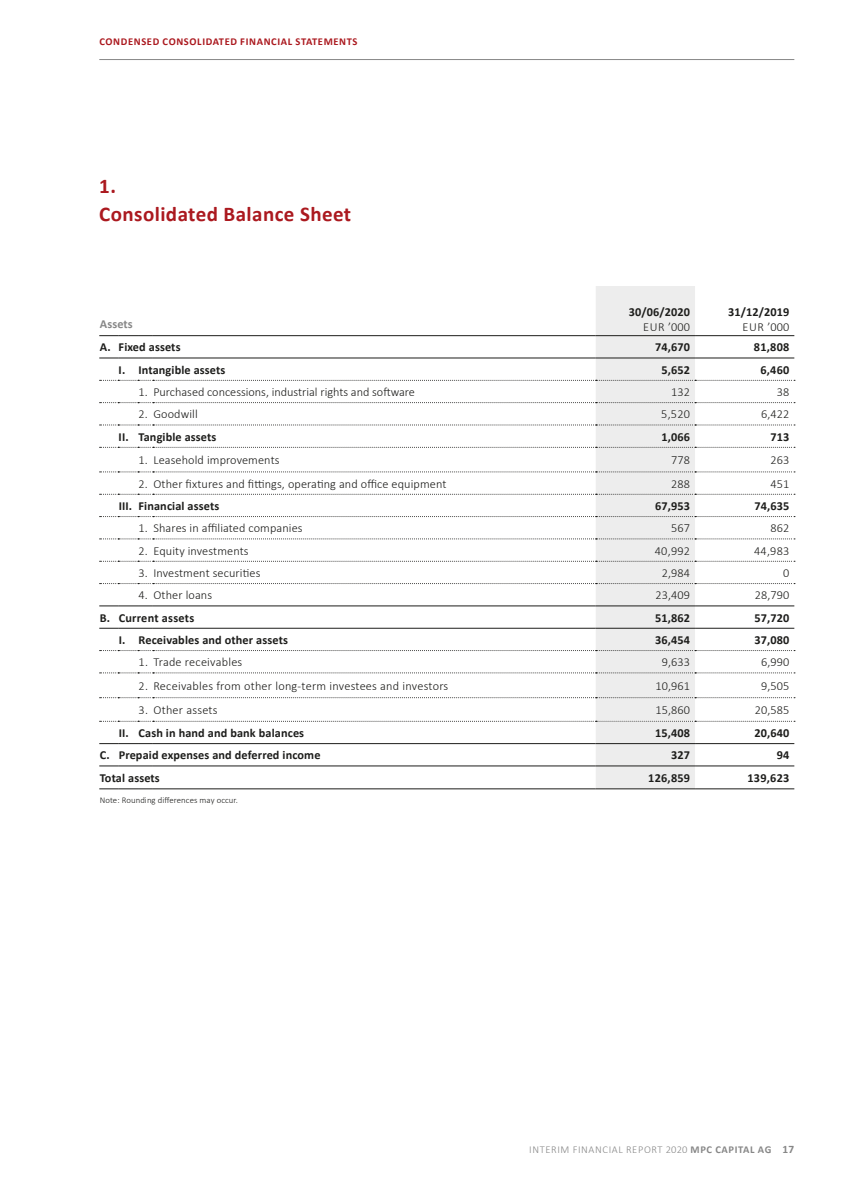
<style>
.page{position:relative;width:844px;height:1191px;background:#fff}
.page>*{position:absolute;margin:0;border:0;box-sizing:border-box;transform-origin:0 0}
.t1{font:700 21px/28px "Calibri";letter-spacing:.02em;color:#ab191f}
.t2{font:300 12.25px "Calibri";letter-spacing:.01em;color:#1d1d1b}
.t3{font:700 12.25px "Calibri";letter-spacing:.01em;color:#1d1d1b}
.t4{font:700 12.25px "Calibri";letter-spacing:.01em;color:#878787}
.t5{font:700 10.5px "Calibri";letter-spacing:.06em;color:#ab191f}
.t6{font:300 10.5px "Calibri";letter-spacing:.06em;color:#878787}
.t7{font:300 8.75px "Calibri";letter-spacing:.01em;color:#1d1d1b}
.s1{font-weight:700}
.s2{font-weight:700;font-size:11.38px}
</style>
<div class="page">
<hr style="left:99px;top:59px;width:695px;height:1px;background:#878787">
<svg style="left:595px;top:286px;width:99px;height:502px;background:#ededed"></svg>
<svg style="left:99px;top:335px;width:54px;height:1px"></svg>
<hr style="left:153px;top:335px;width:442px;height:1px;background:#1d1d1b">
<hr style="left:595px;top:335px;width:99px;height:1px;background:#1d1d1b">
<hr style="left:694px;top:335px;width:100px;height:1px;background:#1d1d1b">
<svg style="left:99px;top:788px;width:54px;height:1px"></svg>
<hr style="left:153px;top:788px;width:442px;height:1px;background:#1d1d1b">
<hr style="left:595px;top:788px;width:99px;height:1px;background:#1d1d1b">
<hr style="left:694px;top:788px;width:100px;height:1px;background:#1d1d1b">
<svg style="left:99px;top:358px;width:54px;height:1px"></svg>
<hr style="left:153px;top:358px;width:442px;height:1px;background:#1d1d1b">
<hr style="left:595px;top:358px;width:99px;height:1px;background:#1d1d1b">
<hr style="left:694px;top:358px;width:100px;height:1px;background:#1d1d1b">
<svg style="left:99px;top:605px;width:54px;height:1px"></svg>
<hr style="left:153px;top:605px;width:442px;height:1px;background:#1d1d1b">
<hr style="left:595px;top:605px;width:99px;height:1px;background:#1d1d1b">
<hr style="left:694px;top:605px;width:100px;height:1px;background:#1d1d1b">
<svg style="left:99px;top:628px;width:54px;height:1px"></svg>
<hr style="left:153px;top:628px;width:442px;height:1px;background:#1d1d1b">
<hr style="left:595px;top:628px;width:99px;height:1px;background:#1d1d1b">
<hr style="left:694px;top:628px;width:100px;height:1px;background:#1d1d1b">
<svg style="left:99px;top:743px;width:54px;height:1px"></svg>
<hr style="left:153px;top:743px;width:442px;height:1px;background:#1d1d1b">
<hr style="left:595px;top:743px;width:99px;height:1px;background:#1d1d1b">
<hr style="left:694px;top:743px;width:100px;height:1px;background:#1d1d1b">
<svg style="left:99px;top:765px;width:54px;height:1px"></svg>
<hr style="left:153px;top:765px;width:442px;height:1px;background:#1d1d1b">
<hr style="left:595px;top:765px;width:99px;height:1px;background:#1d1d1b">
<hr style="left:694px;top:765px;width:100px;height:1px;background:#1d1d1b">
<svg style="left:100px;top:380px;width:694px;height:1px"></svg>
<svg style="left:100px;top:402px;width:694px;height:1px"></svg>
<svg style="left:100px;top:425px;width:694px;height:1px"></svg>
<svg style="left:100px;top:447px;width:694px;height:1px"></svg>
<svg style="left:100px;top:471px;width:694px;height:1px"></svg>
<svg style="left:100px;top:494px;width:694px;height:1px"></svg>
<svg style="left:100px;top:516px;width:694px;height:1px"></svg>
<svg style="left:100px;top:538px;width:694px;height:1px"></svg>
<svg style="left:100px;top:561px;width:694px;height:1px"></svg>
<svg style="left:100px;top:583px;width:694px;height:1px"></svg>
<svg style="left:100px;top:650px;width:694px;height:1px"></svg>
<svg style="left:100px;top:672px;width:694px;height:1px"></svg>
<svg style="left:100px;top:697px;width:694px;height:1px"></svg>
<svg style="left:100px;top:721px;width:694px;height:1px"></svg>
<p class="t5" style="left:99px;top:34px;width:259px">CONDENSED CONSOLIDATED FINANCIAL STATEMENTS</p>
<h1 class="t1" style="left:99px;top:172px;width:253px">1.<br>Consolidated Balance Sheet</h1>
<p class="t4" style="left:100px;top:315px;width:35px">Assets</p>
<p class="t3" style="left:628px;top:303px;width:63px">30/06/2020</p>
<p class="t2" style="left:643px;top:319px;width:48px">EUR ’000</p>
<p class="t3" style="left:727px;top:303px;width:63px">31/12/2019</p>
<p class="t2" style="left:742px;top:319px;width:48px">EUR ’000</p>
<p class="t3" style="left:100px;top:339px;width:82px">A. Fixed assets</p>
<p class="t3" style="left:655px;top:338px;width:36px">74,670</p>
<p class="t3" style="left:753px;top:339px;width:37px">81,808</p>
<p class="t3" style="left:119px;top:361px;width:108px">I. Intangible assets</p>
<p class="t3" style="left:661px;top:361px;width:30px">5,652</p>
<p class="t3" style="left:760px;top:361px;width:30px">6,460</p>
<p class="t2" style="left:138px;top:384px;width:278px">1. Purchased concessions, industrial rights and software</p>
<p class="t2" style="left:671px;top:384px;width:20px">132</p>
<p class="t2" style="left:776px;top:384px;width:14px">38</p>
<p class="t2" style="left:138px;top:407px;width:61px">2. Goodwill</p>
<p class="t2" style="left:661px;top:407px;width:30px">5,520</p>
<p class="t2" style="left:760px;top:407px;width:30px">6,422</p>
<p class="t3" style="left:119px;top:428px;width:99px">II. Tangible assets</p>
<p class="t3" style="left:661px;top:428px;width:30px">1,066</p>
<p class="t3" style="left:770px;top:428px;width:20px">713</p>
<p class="t2" style="left:138px;top:452px;width:142px">1. Leasehold improvements</p>
<p class="t2" style="left:671px;top:452px;width:20px">778</p>
<p class="t2" style="left:770px;top:452px;width:20px">263</p>
<p class="t2" style="left:138px;top:476px;width:309px">2. Other fixtures and fittings, operating and office equipment</p>
<p class="t2" style="left:671px;top:476px;width:20px">288</p>
<p class="t2" style="left:770px;top:476px;width:20px">451</p>
<p class="t3" style="left:119px;top:497px;width:102px">III. Financial assets</p>
<p class="t3" style="left:655px;top:497px;width:36px">67,953</p>
<p class="t3" style="left:754px;top:497px;width:36px">74,635</p>
<p class="t2" style="left:138px;top:520px;width:166px">1. Shares in affiliated companies</p>
<p class="t2" style="left:671px;top:520px;width:20px">567</p>
<p class="t2" style="left:770px;top:520px;width:20px">862</p>
<p class="t2" style="left:138px;top:543px;width:111px">2. Equity investments</p>
<p class="t2" style="left:654px;top:543px;width:37px">40,992</p>
<p class="t2" style="left:754px;top:543px;width:37px">44,983</p>
<p class="t2" style="left:138px;top:565px;width:123px">3. Investment securities</p>
<p class="t2" style="left:661px;top:565px;width:30px">2,984</p>
<p class="t2" style="left:783px;top:565px;width:8px">0</p>
<p class="t2" style="left:138px;top:587px;width:75px">4. Other loans</p>
<p class="t2" style="left:655px;top:587px;width:36px">23,409</p>
<p class="t2" style="left:754px;top:587px;width:36px">28,790</p>
<p class="t3" style="left:100px;top:609px;width:96px">B. Current assets</p>
<p class="t3" style="left:655px;top:609px;width:36px">51,862</p>
<p class="t3" style="left:754px;top:609px;width:36px">57,720</p>
<p class="t3" style="left:119px;top:631px;width:171px">I. Receivables and other assets</p>
<p class="t3" style="left:655px;top:631px;width:36px">36,454</p>
<p class="t3" style="left:754px;top:631px;width:36px">37,080</p>
<p class="t2" style="left:138px;top:654px;width:105px">1. Trade receivables</p>
<p class="t2" style="left:661px;top:654px;width:30px">9,633</p>
<p class="t2" style="left:760px;top:654px;width:30px">6,990</p>
<p class="t2" style="left:138px;top:678px;width:311px">2. Receivables from other long-term investees and investors</p>
<p class="t2" style="left:655px;top:678px;width:36px">10,961</p>
<p class="t2" style="left:760px;top:678px;width:30px">9,505</p>
<p class="t2" style="left:138px;top:702px;width:81px">3. Other assets</p>
<p class="t2" style="left:655px;top:702px;width:36px">15,860</p>
<p class="t2" style="left:754px;top:702px;width:36px">20,585</p>
<p class="t3" style="left:119px;top:724px;width:187px">II. Cash in hand and bank balances</p>
<p class="t3" style="left:655px;top:724px;width:36px">15,408</p>
<p class="t3" style="left:754px;top:724px;width:36px">20,640</p>
<p class="t3" style="left:100px;top:746px;width:222px">C. Prepaid expenses and deferred income</p>
<p class="t3" style="left:670px;top:746px;width:21px">327</p>
<p class="t3" style="left:776px;top:746px;width:14px">94</p>
<p class="t3" style="left:100px;top:769px;width:61px">Total assets</p>
<p class="t3" style="left:648px;top:769px;width:43px">126,859</p>
<p class="t3" style="left:747px;top:769px;width:43px">139,623</p>
<p class="t7" style="left:100px;top:795px;width:140px">Note: Rounding differences may occur.</p>
<p class="t6" style="left:529px;top:1143px;width:266px">INTERIM FINANCIAL REPORT 2020 <span class="s1">MPC CAPITAL AG</span> <span class="s2">17</span></p>
</div>
